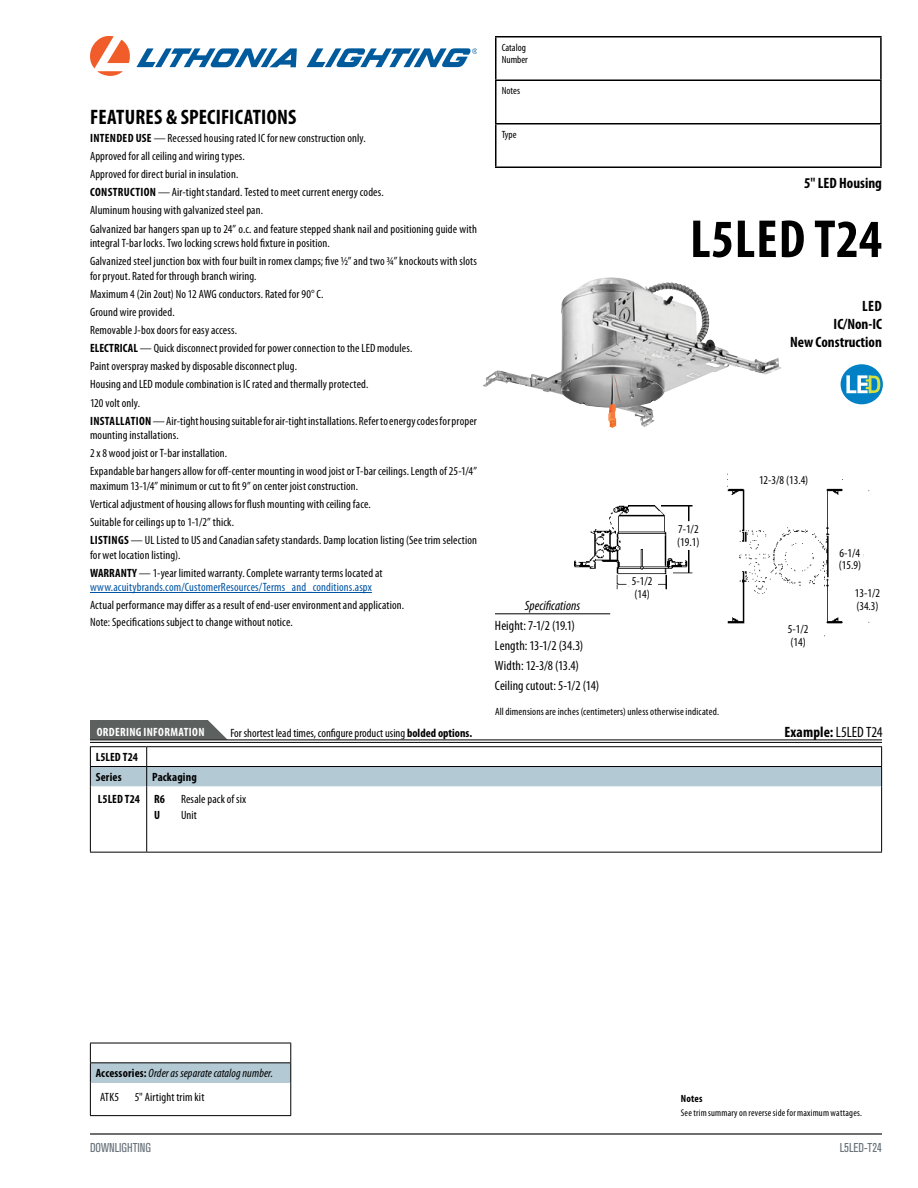
<style>
.page{position:relative;width:918px;height:1188px;background:#fff}
.page>*{position:absolute;margin:0;border:0;box-sizing:border-box;transform-origin:0 0}
.t1{font:700 condensed 54px "Myriad Pro";letter-spacing:.01em;color:#000}
.t2{font:700 condensed 21px "Myriad Pro";letter-spacing:.01em;color:#000}
.t3{font:700 condensed 15px/18px "Myriad Pro";color:#000;text-align:right}
.t4{font:condensed 13.5px/20px "Myriad Pro";letter-spacing:.005em;color:#000}
.t5{font:italic condensed 13.5px "Myriad Pro";letter-spacing:.005em;color:#000}
.t6{font:condensed 12.75px "Akzidenz Grotesk BE";color:#68737a}
.t7{font:condensed 12px/18.1px "Myriad Pro";letter-spacing:.01em;color:#000}
.t8{font:condensed 12px "Myriad Pro";letter-spacing:.01em;color:#0054a4}
.t9{font:italic condensed 12px/24.2px "Myriad Pro";letter-spacing:.01em;color:#000}
.t10{font:700 condensed 12px/19.8px "Myriad Pro";letter-spacing:.015em;color:#000}
.t11{font:700 condensed 12px "Myriad Pro";letter-spacing:.025em;color:#fff}
.t12{font:condensed 10.5px/12.6px "Myriad Pro";letter-spacing:.015em;color:#000}
.t13{font:700 condensed 10.5px "Myriad Pro";letter-spacing:.015em;color:#000}
.t14{font:condensed 9.75px "Myriad Pro";letter-spacing:.02em;color:#000}
.s1{font-weight:700}
.s2{font-weight:400}
.s3{font-weight:700;font-style:normal}
.s4{font-style:normal}
</style>
<div class="page">
<img style="left:483px;top:277px;width:171px;height:151px">
<hr style="left:90px;top:592px;width:282px;height:1px;background:#0054a4">
<hr style="left:495px;top:613px;width:115px;height:1px;background:#000">
<img style="left:574px;top:506px;width:119px;height:84px">
<img style="left:727px;top:474px;width:143px;height:163px">
<div style="left:675px;top:521px;width:29px;height:29px;background:#fff"></div>
<div style="left:629px;top:577px;width:29px;height:28px;background:#fff"></div>
<div style="left:784px;top:625px;width:29px;height:24px;background:#fff"></div>
<div style="left:748px;top:471px;width:69px;height:16px;background:#fff"></div>
<div style="left:834px;top:546px;width:29px;height:28px;background:#fff"></div>
<div style="left:840px;top:586px;width:40px;height:28px;background:#fff"></div>
<div style="left:90px;top:1063px;width:201px;height:20px;background:#b3c9d3"></div>
<hr style="left:90px;top:1083px;width:1px;height:32px;background:#000">
<hr style="left:290px;top:1083px;width:1px;height:32px;background:#000">
<hr style="left:90px;top:1043px;width:201px;height:1px;background:#000">
<svg style="left:90px;top:1043px;width:1px;height:40px"></svg>
<svg style="left:290px;top:1043px;width:1px;height:40px"></svg>
<hr style="left:90px;top:1062px;width:201px;height:1px;background:#000">
<hr style="left:90px;top:1115px;width:201px;height:1px;background:#000">
<div style="left:841px;top:364px;width:42px;height:40px;background:#0081c6;border-radius:50%"></div>
<svg style="left:846px;top:375px;width:34px;height:18px"></svg>
<hr style="left:90px;top:786px;width:1px;height:66px;background:#000">
<hr style="left:146px;top:786px;width:1px;height:66px;background:#000">
<hr style="left:881px;top:786px;width:1px;height:66px;background:#000">
<hr style="left:90px;top:852px;width:57px;height:1px;background:#000">
<hr style="left:147px;top:852px;width:735px;height:1px;background:#000">
<svg style="left:90px;top:720px;width:792px;height:66px"></svg>
<hr style="left:90px;top:740px;width:792px;height:3px;background:#fff">
<hr style="left:90px;top:740px;width:792px;height:1px;background:#000">
<hr style="left:90px;top:742px;width:792px;height:1px;background:#000">
<hr style="left:495px;top:36px;width:387px;height:2px;background:#000">
<hr style="left:495px;top:38px;width:1px;height:42px;background:#000">
<hr style="left:880px;top:38px;width:2px;height:42px;background:#000">
<hr style="left:495px;top:80px;width:387px;height:1px;background:#000">
<hr style="left:495px;top:81px;width:1px;height:42px;background:#000">
<hr style="left:880px;top:81px;width:2px;height:42px;background:#000">
<hr style="left:495px;top:123px;width:387px;height:1px;background:#000">
<hr style="left:495px;top:124px;width:1px;height:42px;background:#000">
<hr style="left:880px;top:124px;width:2px;height:42px;background:#000">
<hr style="left:495px;top:166px;width:387px;height:2px;background:#000">
<hr style="left:90px;top:1133px;width:792px;height:2px;background:#000">
<svg style="left:90px;top:36px;width:207px;height:40px"></svg>
<svg style="left:307px;top:48px;width:170px;height:19px"></svg>
<p class="t12" style="left:502px;top:41px;width:28px">Catalog<br>Number</p>
<p class="t12" style="left:502px;top:85px;width:20px">Notes</p>
<p class="t12" style="left:502px;top:128px;width:16px">Type</p>
<h2 class="t2" style="left:90px;top:105px;width:208px">FEATURES &amp; SPECIFICATIONS</h2>
<p class="t7" style="left:90px;top:129px;width:388px"><span class="s1">INTENDED USE</span> — Recessed housing rated IC for new construction only.<br>Approved for all ceiling and wiring types.<br>Approved for direct burial in insulation.<br><span class="s1">CONSTRUCTION</span> — Air-tight standard. Tested to meet current energy codes.<br>Aluminum housing with galvanized steel pan.<br>Galvanized bar hangers span up to 24” o.c. and feature stepped shank nail and positioning guide with</p>
<p class="t7" style="left:90px;top:234px;width:389px">integral T-bar locks. Two locking screws hold fixture in position.<br>Galvanized steel junction box with four built in romex clamps; five ½” and two ¾” knockouts with slots</p>
<p class="t7" style="left:90px;top:267px;width:388px">for pryout. Rated for through branch wiring.<br>Maximum 4 (2in 2out) No 12 AWG conductors. Rated for 90° C.<br>Ground wire provided.<br>Removable J-box doors for easy access.<br><span class="s1">ELECTRICAL</span> — Quick disconnect provided for power connection to the LED modules.<br>Paint overspray masked by disposable disconnect plug.<br>Housing and LED module combination is IC rated and thermally protected.<br>120 volt only.<br><span class="s1">INSTALLATION</span> — Air-tight housing suitable for air-tight installations. Refer to energy codes for proper</p>
<p class="t7" style="left:90px;top:426px;width:389px">mounting installations.<br>2 x 8 wood joist or T-bar installation.<br>Expandable bar hangers allow for off-center mounting in wood joist or T-bar ceilings. Length of 25-1/4”</p>
<p class="t7" style="left:90px;top:477px;width:389px">maximum 13-1/4” minimum or cut to fit 9” on center joist construction.<br>Vertical adjustment of housing allows for flush mounting with ceiling face.<br>Suitable for ceilings up to 1-1/2” thick.<br><span class="s1">LISTINGS</span> — UL Listed to US and Canadian safety standards. Damp location listing (See trim selection</p>
<p class="t7" style="left:90px;top:546px;width:294px">for wet location listing).<br><span class="s1">WARRANTY</span> — 1-year limited warranty. Complete warranty terms located at</p>
<p class="t8" style="left:90px;top:581px;width:283px">www.acuitybrands.com/CustomerResources/Terms_and_conditions.aspx</p>
<p class="t7" style="left:90px;top:596px;width:316px;line-height:17.4px">Actual performance may differ as a result of end-user environment and application.<br>Note: Specifications subject to change without notice.</p>
<p class="t5" style="left:525px;top:599px;width:57px">Specifications</p>
<p class="t4" style="left:495px;top:616px;width:106px">Height: 7-1/2 (19.1)<br>Length: 13-1/2 (34.3)<br>Width: 12-3/8 (13.4)<br>Ceiling cutout: 5-1/2 (14)</p>
<p class="t3" style="left:804px;top:174px;width:79px">5" LED Housing</p>
<h1 class="t1" style="left:690px;top:209px;width:193px">L5LED T24</h1>
<p class="t3" style="left:790px;top:297px;width:93px">LED<br>IC/Non-IC<br>New Construction</p>
<p class="t7" style="left:632px;top:575px;width:22px;line-height:12.8px">5-1/2 (14)</p>
<p class="t7" style="left:677px;top:523px;width:24px;line-height:12.8px">7-1/2 (19.1)</p>
<p class="t7" style="left:759px;top:471px;width:51px">12-3/8 (13.4)</p>
<p class="t7" style="left:788px;top:623px;width:22px;line-height:12.8px">5-1/2 (14)</p>
<p class="t7" style="left:839px;top:546px;width:24px;line-height:12.8px">6-1/4 (15.9)</p>
<p class="t7" style="left:855px;top:587px;width:27px;line-height:12.8px">13-1/2 (34.3)</p>
<p class="t12" style="left:495px;top:706px;width:226px">All dimensions are inches (centimeters) unless otherwise indicated.</p>
<p class="t11" style="left:97px;top:725px;width:109px">ORDERING INFORMATION</p>
<p class="t7" style="left:230px;top:724px;width:243px">For shortest lead times, configure product using <span class="s1">bolded options.</span></p>
<p class="t3" style="left:785px;top:723px;width:100px">Example: <span class="s2">L5LED T24</span></p>
<p class="t10" style="left:96px;top:747px;width:44px">L5LED T24<br>Series</p>
<p class="t10" style="left:98px;top:766px;width:100px;line-height:21.9px;text-indent:54px">Packaging<br>L5LED T24 R6</p>
<p class="t7" style="left:181px;top:790px;width:67px">Resale pack of six</p>
<p class="t10" style="left:154px;top:806px;width:7px">U</p>
<p class="t7" style="left:181px;top:807px;width:17px">Unit</p>
<p class="t9" style="left:100px;top:1061px;width:175px;text-indent:-4px"><span class="s3">Accessories:</span> Order as separate catalog number.<br><span class="s4">ATK5</span></p>
<p class="t7" style="left:135px;top:1089px;width:71px">5" Airtight trim kit</p>
<p class="t13" style="left:681px;top:1092px;width:23px">Notes</p>
<p class="t14" style="left:681px;top:1108px;width:183px">See trim summary on reverse side for maximum wattages.</p>
<p class="t6" style="left:90px;top:1141px;width:63px">DOWNLIGHTING</p>
<p class="t6" style="left:840px;top:1141px;width:44px">L5LED-T24</p>
</div>
